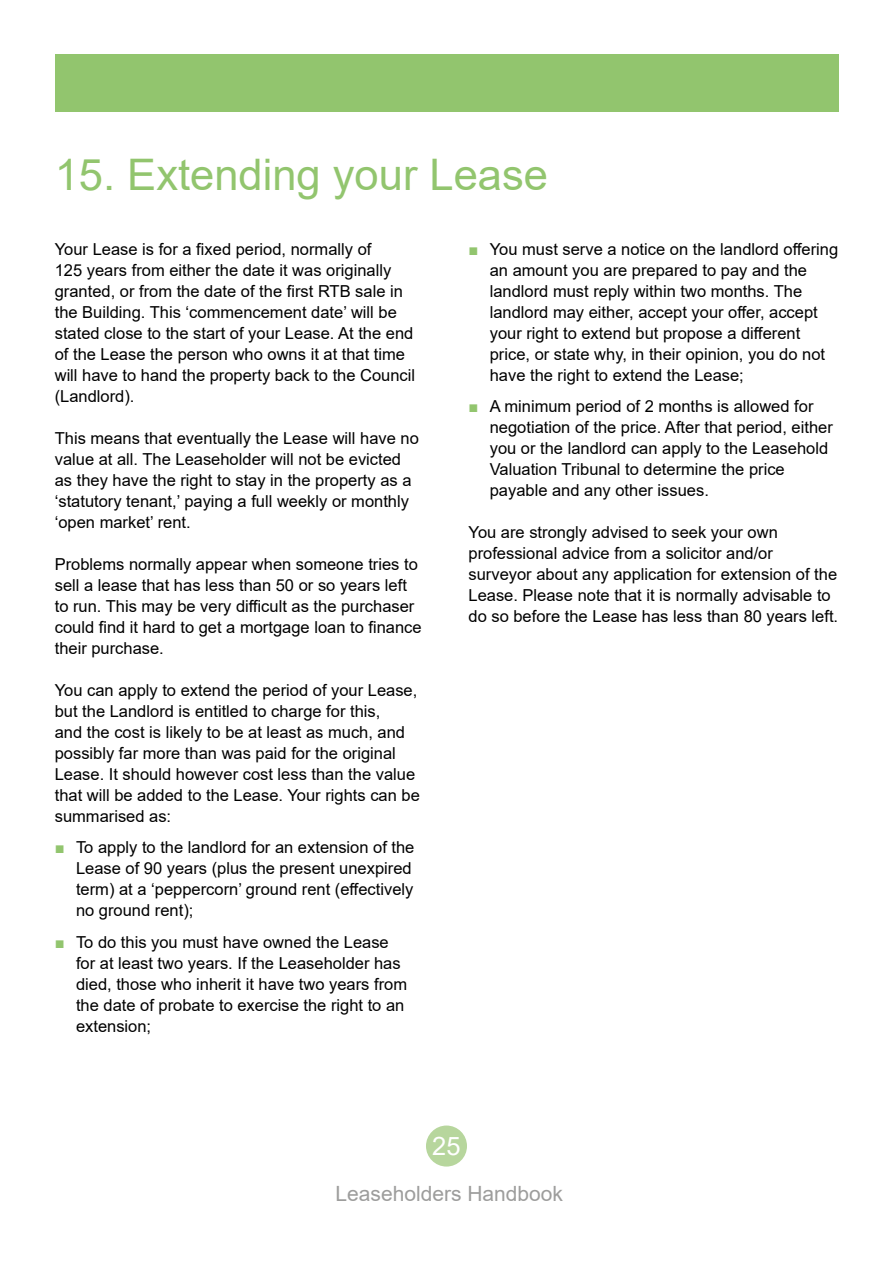
<style>
.page{position:relative;width:893px;height:1263px;background:#fff}
.page>*{position:absolute;margin:0;border:0;box-sizing:border-box;transform-origin:0 0}
.Main_Heads{font:43.5px "Arial";color:#92c56e}
.t1{font:25.5px "Arial";color:#fff}
.t2{font:21px "Arial";color:#9d9d9c}
.Text{font:16.5px/21px "Arial";color:#000}
.s1{color:#92c56e}
</style>
<div class="page">
<div style="left:55px;top:55px;width:783px;height:57px;background:#92c56e"></div>
<div style="left:426px;top:1125px;width:41px;height:41px;background:#b7d69d;border-radius:50%"></div>
<p class="Main_Heads" style="left:55px;top:145px;width:495px">15. Extending your Lease</p>
<p class="Text" style="left:55px;top:238px;width:362px">Your Lease is for a fixed period, normally of<br>125 years from either the date it was originally granted, or from the date of the first RTB sale in the Building. This ‘commencement date’ will be stated close to the start of your Lease. At the end of the Lease the person who owns it at that time will have to hand the property back to the Council (Landlord).</p>
<p class="Text" style="left:55px;top:427px;width:366px">This means that eventually the Lease will have no value at all. The Leaseholder will not be evicted as they have the right to stay in the property as a ‘statutory tenant,’ paying a full weekly or monthly ‘open market’ rent.</p>
<p class="Text" style="left:55px;top:553px;width:368px">Problems normally appear when someone tries to sell a lease that has less than 50 or so years left to run. This may be very difficult as the purchaser could find it hard to get a mortgage loan to finance their purchase.</p>
<p class="Text" style="left:55px;top:679px;width:367px">You can apply to extend the period of your Lease, but the Landlord is entitled to charge for this,<br>and the cost is likely to be at least as much, and possibly far more than was paid for the original Lease. It should however cost less than the value that will be added to the Lease. Your rights can be summarised as:</p>
<p class="Text" style="left:76px;top:837px;width:340px;text-indent:-21px"><span class="s1">■</span> To apply to the landlord for an extension of the Lease of 90 years (plus the present unexpired term) at a ‘peppercorn’ ground rent (effectively no ground rent);</p>
<p class="Text" style="left:76px;top:931px;width:333px;text-indent:-21px"><span class="s1">■</span> To do this you must have owned the Lease for at least two years. If the Leaseholder has died, those who inherit it have two years from the date of probate to exercise the right to an extension;</p>
<p class="Text" style="left:490px;top:238px;width:350px;text-indent:-21px"><span class="s1">■</span> You must serve a notice on the landlord offering an amount you are prepared to pay and the landlord must reply within two months. The landlord may either, accept your offer, accept your right to extend but propose a different price, or state why, in their opinion, you do not have the right to extend the Lease;</p>
<p class="Text" style="left:490px;top:396px;width:345px;text-indent:-21px"><span class="s1">■</span> A minimum period of 2 months is allowed for negotiation of the price. After that period, either you or the landlord can apply to the Leasehold Valuation Tribunal to determine the price payable and any other issues.</p>
<p class="Text" style="left:468px;top:522px;width:371px">You are strongly advised to seek your own professional advice from a solicitor and/or surveyor about any application for extension of the Lease. Please note that it is normally advisable to do so before the Lease has less than 80 years left.</p>
<h2 class="t1" style="left:432px;top:1128px;width:30px">25</h2>
<p class="t2" style="left:335px;top:1179px;width:229px">Leaseholders Handbook</p>
</div>
